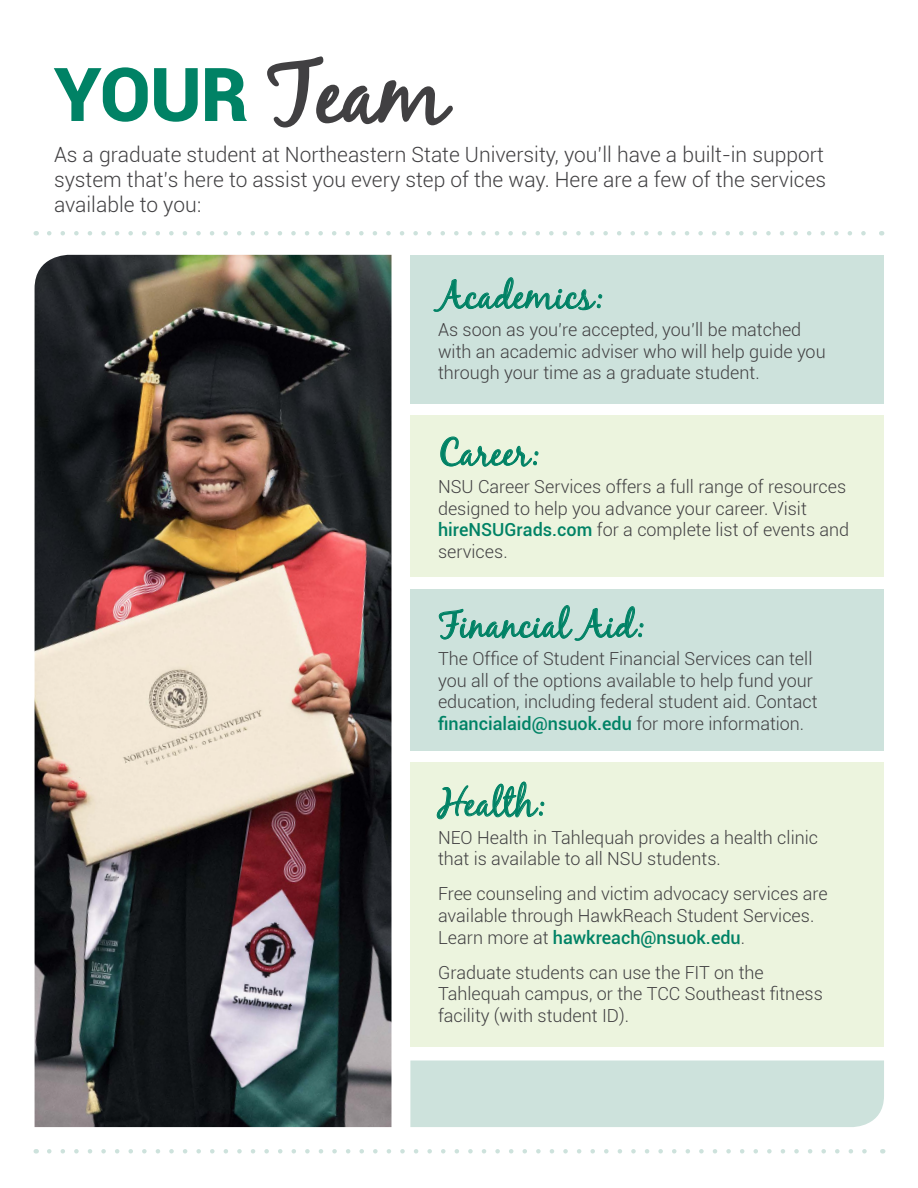
<style>
.page{position:relative;width:918px;height:1188px;background:#fff}
.page>*{position:absolute;margin:0;border:0;box-sizing:border-box;transform-origin:0 0}
.H2_-_Alternative{font:900 74.25px "Roboto";color:#008265}
.t1{font:37.5px "Black Jack";color:#008265}
.t2{font:300 21px/25.2px "Roboto";color:#414042;text-align:justify}
.t3{font:300 18px/21.6px "Roboto";color:#414042}
.s1{font-family:"Black Jack";font-weight:400;font-size:86.7px;color:#414042}
.s2{font-weight:500;color:#008265}
</style>
<div class="page">
<div style="left:410px;top:255px;width:473px;height:149px;background:#cde2dc"></div>
<div style="left:410px;top:590px;width:473px;height:162px;background:#cde2dc"></div>
<div style="left:410px;top:416px;width:473px;height:162px;background:#ecf4de"></div>
<div style="left:410px;top:763px;width:473px;height:284px;background:#ecf4de"></div>
<div style="left:410px;top:1060px;width:474px;height:67px;background:#cde2dc"></div>
<svg style="left:49px;top:231px;width:817px;height:5px"></svg>
<svg style="left:49px;top:1149px;width:818px;height:5px"></svg>
<svg style="left:267px;top:56px;width:186px;height:72px"></svg>
<svg style="left:434px;top:277px;width:168px;height:35px"></svg>
<svg style="left:440px;top:437px;width:98px;height:29px"></svg>
<svg style="left:439px;top:605px;width:204px;height:36px"></svg>
<svg style="left:437px;top:782px;width:107px;height:37px"></svg>
<img style="left:35px;top:255px;width:357px;height:872px">
<h2 class="H2_-_Alternative" style="left:54px;top:42px;width:396px">YOUR <span class="s1">Team</span></h2>
<p class="t2" style="left:54px;top:141px;width:774px">As a graduate student at Northeastern State University, you’ll have a built-in support system that’s here to assist you every step of the way. Here are a few of the services available to you:</p>
<h3 class="t1" style="left:438px;top:273px;width:168px">Academics:</h3>
<p class="t3" style="left:438px;top:318px;width:389px">As soon as you’re accepted, you’ll be matched with an academic adviser who will help guide you through your time as a graduate student.</p>
<h3 class="t1" style="left:438px;top:430px;width:104px">Career:</h3>
<p class="t3" style="left:438px;top:475px;width:413px">NSU Career Services offers a full range of resources designed to help you advance your career. Visit <span class="s2">hireNSUGrads.com</span> for a complete list of events and services.</p>
<h3 class="t1" style="left:438px;top:602px;width:209px">Financial Aid:</h3>
<p class="t3" style="left:438px;top:647px;width:381px">The Office of Student Financial Services can tell you all of the options available to help fund your education, including federal student aid. Contact <span class="s2">financialaid@nsuok.edu</span> for more information.</p>
<h3 class="t1" style="left:438px;top:780px;width:110px">Health:</h3>
<p class="t3" style="left:438px;top:826px;width:382px">NEO Health in Tahlequah provides a health clinic that is available to all NSU students.</p>
<p class="t3" style="left:438px;top:883px;width:391px">Free counseling and victim advocacy services are available through HawkReach Student Services.<br>Learn more at <span class="s2">hawkreach@nsuok.edu</span>.</p>
<p class="t3" style="left:438px;top:961px;width:386px">Graduate students can use the FIT on the<br>Tahlequah campus, or the TCC Southeast fitness facility (with student ID).</p>
</div>
